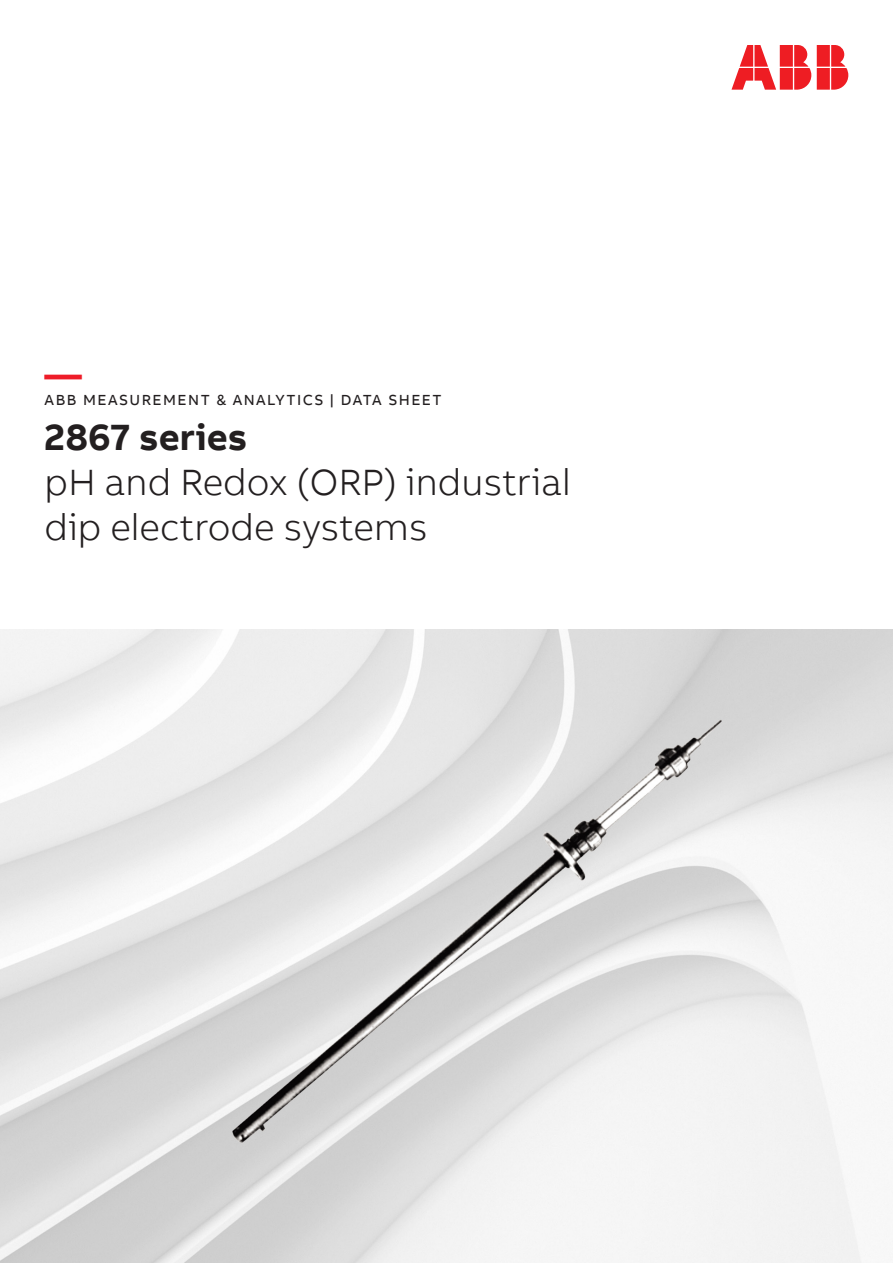
<style>
.page{position:relative;width:893px;height:1263px;background:#fff}
.page>*{position:absolute;margin:0;border:0;box-sizing:border-box;transform-origin:0 0}
.t1{font:300 37.5px/45px "AB Bvoice";color:#231f20}
.t2{font:700 37.5px "AB Bvoice";color:#231f20}
.t3{font:700 37.5px "AB Bvoice";color:#ee1c28}
.t4{font:15px "AB Bvoice";letter-spacing:.1em;color:#231f20}
</style>
<div class="page">
<svg style="left:731px;top:45px;width:117px;height:45px"></svg>
<img style="left:0;top:629px;width:893px;height:634px">
<p class="t3" style="left:45px;top:350px;width:39px">—</p>
<p class="t4" style="left:45px;top:390px;width:398px">ABB MEASUREMENT &amp; ANALYTICS | DATA SHEET</p>
<p class="t2" style="left:45px;top:413px;width:204px">2867 series</p>
<p class="t1" style="left:45px;top:459px;width:527px">pH and Redox (ORP) industrial dip electrode systems</p>
</div>
